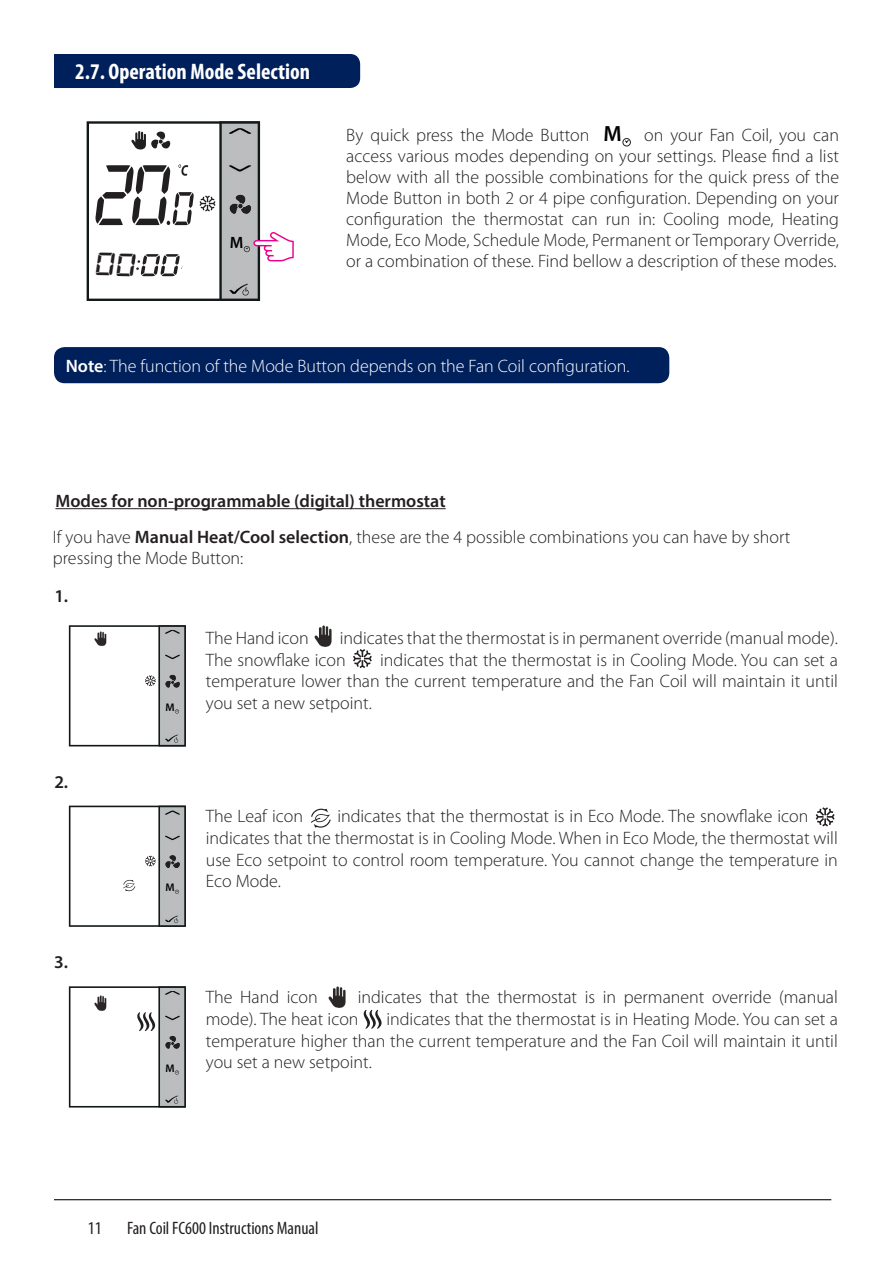
<style>
.page{position:relative;width:893px;height:1263px;background:#fff}
.page>*{position:absolute;margin:0;border:0;box-sizing:border-box;transform-origin:0 0}
.subchapter{font:700 condensed 22.5px "Myriad Pro";color:#fff}
.t1{font:600 22.05px "Myriad Pro";color:#000001}
.Text{font:300 18px/21.6px "Myriad Pro";color:#231f20}
.t2{font:300 18px "Myriad Pro";color:#fff}
.Text-2{font:600 18px "Myriad Pro";color:#231f20}
.t3{font:condensed 18px "Myriad Pro";color:#231f20}
.t4{font:600 16.5px "Myriad Pro";color:#000}
.t5{font:600 11.7px "Myriad Pro";color:#000}
.t6{font:600 11.1px "Myriad Pro";color:#000}
.s1{font-weight:600}
</style>
<div class="page">
<hr style="left:54px;top:1199px;width:777px;height:1px;background:#000">
<img style="left:328px;top:986px;width:18px;height:22px">
<svg style="left:363px;top:1010px;width:19px;height:19px"></svg>
<svg style="left:69px;top:986px;width:117px;height:121px"></svg>
<hr style="left:55px;top:508px;width:391px;height:1px;background:#231f20">
<img style="left:315px;top:625px;width:17px;height:22px">
<svg style="left:353px;top:649px;width:19px;height:19px"></svg>
<svg style="left:69px;top:625px;width:117px;height:121px"></svg>
<div style="left:92px;top:631px;width:17px;height:17px;background:#fff"></div>
<img style="left:94px;top:631px;width:13px;height:15px">
<svg style="left:69px;top:806px;width:117px;height:121px"></svg>
<svg style="left:311px;top:808px;width:20px;height:20px"></svg>
<svg style="left:815px;top:807px;width:20px;height:20px"></svg>
<svg style="left:622px;top:138px;width:9px;height:9px"></svg>
<div style="left:54px;top:347px;width:615px;height:36px;background:#00205b;border-radius:11px"></div>
<div style="left:54px;top:54px;width:306px;height:34px;background:#00205b"></div>
<svg style="left:87px;top:121px;width:207px;height:180px"></svg>
<p class="subchapter" style="left:75px;top:58px;width:236px">2.7. Operation Mode Selection</p>
<p class="t4" style="left:230px;top:232px;width:15px">M</p>
<p class="Text" style="left:346px;top:125px;width:245px">By quick press the Mode Button</p>
<p class="t1" style="left:604px;top:119px;width:20px">M</p>
<p class="Text" style="left:346px;top:125px;width:494px;line-height:21px;text-align:justify;text-indent:298px">on your Fan Coil, you can access various modes depending on your settings. Please find a list below with all the possible combinations for the quick press of the Mode Button in both 2 or 4 pipe configuration. Depending on your configuration the thermostat can run in: Cooling mode, Heating Mode, Eco Mode, Schedule Mode, Permanent or Temporary Override, or a combination of these. Find bellow a description of these modes.</p>
<p class="t2" style="left:66px;top:356px;width:565px"><span class="s1">Note</span>: The function of the Mode Button depends on the Fan Coil configuration.</p>
<p class="Text-2" style="left:55px;top:489px;width:392px">Modes for non-programmable (digital) thermostat</p>
<p class="Text" style="left:53px;top:526px;width:739px">If you have <span class="s1">Manual Heat/Cool selection</span>, these are the 4 possible combinations you can have by short pressing the Mode Button:</p>
<p class="Text-2" style="left:54px;top:585px;width:15px">1.</p>
<p class="Text-2" style="left:54px;top:770px;width:15px">2.</p>
<p class="Text-2" style="left:54px;top:950px;width:15px">3.</p>
<p class="Text" style="left:206px;top:627px;width:104px">The Hand icon</p>
<p class="Text" style="left:206px;top:627px;width:634px;text-indent:134px">indicates that the thermostat is in permanent override (manual mode).<br>The snowflake icon</p>
<p class="Text" style="left:206px;top:649px;width:634px;text-align:right">indicates that the thermostat is in Cooling Mode. You can set a<br>temperature lower than the current temperature and the Fan Coil will maintain it until</p>
<p class="t6" style="left:165px;top:700px;width:11px">M</p>
<p class="Text" style="left:206px;top:692px;width:167px">you set a new setpoint.</p>
<p class="t5" style="left:163px;top:878px;width:11px">M</p>
<p class="t6" style="left:165px;top:880px;width:11px">M</p>
<p class="Text" style="left:206px;top:806px;width:99px">The Leaf icon</p>
<p class="Text" style="left:206px;top:806px;width:633px;text-indent:131px">indicates that the thermostat is in Eco Mode. The snowflake icon indicates that the thermostat is in Cooling Mode. When in Eco Mode, the thermostat will use Eco setpoint to control room temperature. You cannot change the temperature in Eco Mode.</p>
<p class="t6" style="left:165px;top:1061px;width:11px">M</p>
<p class="Text" style="left:206px;top:987px;width:113px">The Hand icon</p>
<p class="Text" style="left:206px;top:987px;width:633px;text-indent:152px">indicates that the thermostat is in permanent override (manual mode). The heat icon</p>
<p class="Text" style="left:206px;top:1008px;width:633px;text-align:justify;text-indent:181px">indicates that the thermostat is in Heating Mode. You can set a temperature higher than the current temperature and the Fan Coil will maintain it until you set a new setpoint.</p>
<p class="t3" style="left:88px;top:1217px;width:15px">11</p>
<p class="t3" style="left:127px;top:1217px;width:193px">Fan Coil FC600 Instructions Manual</p>
</div>
